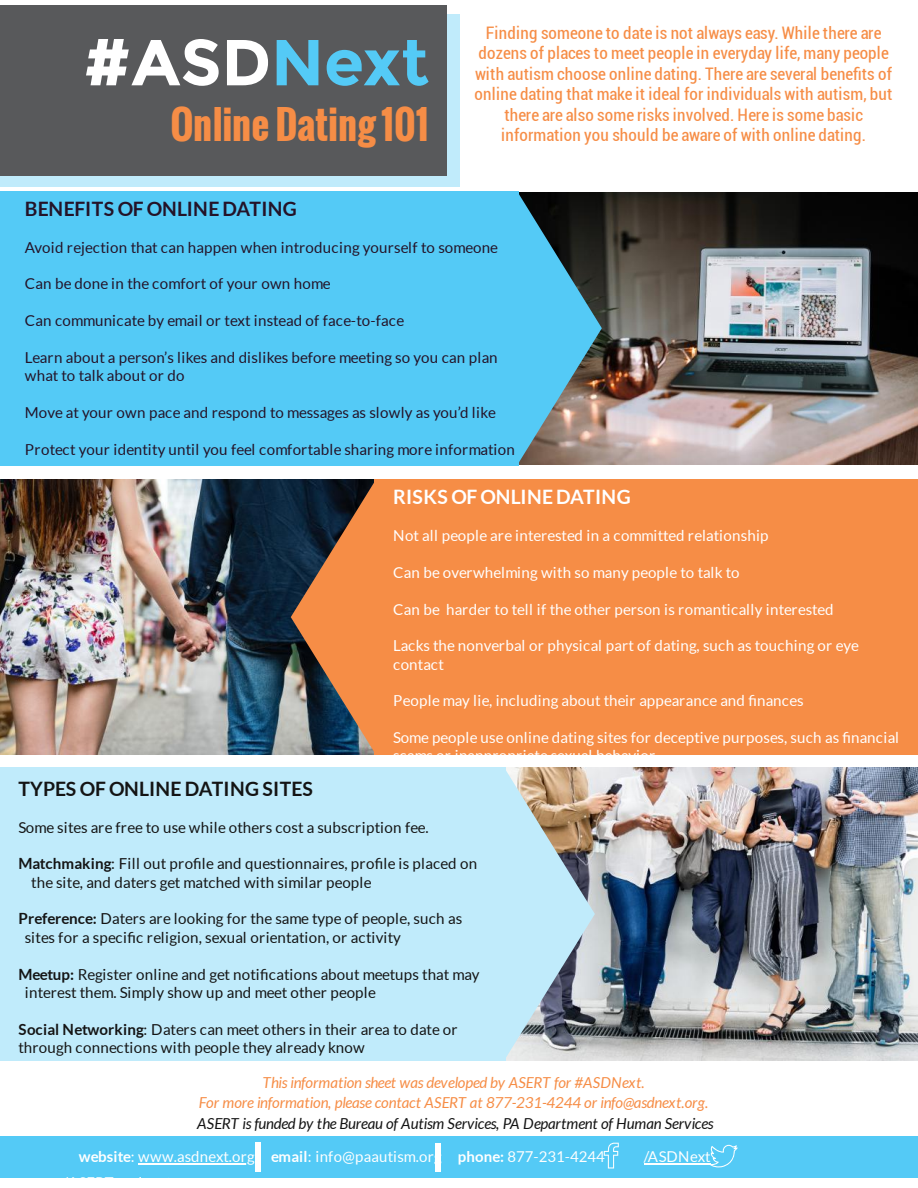
<style>
.page{position:relative;width:918px;height:1188px;background:#fff}
.page>*{position:absolute;margin:0;border:0;box-sizing:border-box;transform-origin:0 0}
.t1{font:700 64.8px "Montserrat";color:#fff}
.t2{font:700 38.85px "Oswald";letter-spacing:-.005em;color:#f68d46}
.t3{font:700 19.5px "Lato";letter-spacing:.015em;color:#141414}
.t4{font:700 19.5px "Lato";letter-spacing:.015em;color:#241328}
.t5{font:700 19.5px "Lato";letter-spacing:.02em;color:#fff}
.t6{font:17.25px/20.5px "Roboto Condensed";letter-spacing:.01em;color:#f68d46;text-align:center}
.t7{font:15.15px/18.3px "Lato";letter-spacing:.015em;color:#141414}
.t8{font:15.15px/18.3px "Lato";letter-spacing:.015em;color:#fff}
.t9{font:15.15px/18.3px "Lato";letter-spacing:.015em;color:#241328}
.t10{font:italic 15.15px/20.5px "Lato";letter-spacing:-.01em;color:#f68d46;text-align:center}
.t11{font:italic 15.15px "Lato";letter-spacing:-.015em;color:#141414}
.t12{font:15.15px "Lato";letter-spacing:-.005em;color:#241328}
.t13{font:15px "Lato";color:#fff}
.t14{font:15px "Lato";letter-spacing:.02em;color:#fff}
.s1{color:#54caf6}
.s2{font-weight:700}
</style>
<div class="page">
<img style="left:595px;top:768px;width:323px;height:293px">
<img style="left:0;top:480px;width:291px;height:275px">
<img style="left:602px;top:192px;width:316px;height:272px">
<div style="left:0;top:191px;width:512px;height:274px;background:#54caf6"></div>
<div style="left:507px;top:191px;width:12px;height:274px;background:#54caf6"></div>
<svg style="left:519px;top:192px;width:83px;height:273px;background:#548798"></svg>
<div style="left:0;top:767px;width:499px;height:294px;background:#c0ebfb"></div>
<div style="left:493px;top:767px;width:13px;height:294px;background:#c0ebfb"></div>
<svg style="left:506px;top:767px;width:89px;height:294px;background:#b2c1c4"></svg>
<div style="left:381px;top:480px;width:537px;height:275px;background:#f68d46"></div>
<div style="left:374px;top:480px;width:13px;height:275px;background:#f68d46"></div>
<svg style="left:291px;top:480px;width:83px;height:275px;background:#8b6247"></svg>
<div style="left:0;top:14px;width:460px;height:173px;background:#c0ebfb"></div>
<div style="left:0;top:5px;width:447px;height:171px;background:#58595b"></div>
<div style="left:0;top:1136px;width:918px;height:41px;background:#54caf6"></div>
<hr style="left:138px;top:1163px;width:117px;height:1px;background:#fff">
<hr style="left:644px;top:1163px;width:67px;height:1px;background:#fff">
<div style="left:255px;top:1143px;width:6px;height:29px;background:#fff"></div>
<div style="left:435px;top:1143px;width:6px;height:28px;background:#fff"></div>
<svg style="left:604px;top:1143px;width:15px;height:26px"></svg>
<svg style="left:710px;top:1145px;width:28px;height:22px"></svg>
<h1 class="t1" style="left:83px;top:24px;width:347px">#ASD<span class="s1">Next</span></h1>
<h2 class="t2" style="left:171px;top:96px;width:259px">Online Dating 101</h2>
<p class="t6" style="left:475px;top:22px;width:419px">Finding someone to date is not always easy. While there are dozens of places to meet people in everyday life, many people with autism choose online dating. There are several benefits of online dating that make it ideal for individuals with autism, but there are also some risks involved. Here is some basic information you should be aware of with online dating.</p>
<p class="t4" style="left:25px;top:198px;width:274px">BENEFITS OF ONLINE DATING</p>
<p class="t9" style="left:25px;top:238px;width:475px">Avoid rejection that can happen when introducing yourself to someone</p>
<p class="t9" style="left:25px;top:275px;width:307px">Can be done in the comfort of your own home</p>
<p class="t12" style="left:25px;top:312px;width:381px">Can communicate by email or text instead of face-to-face</p>
<p class="t9" style="left:25px;top:348px;width:474px">Learn about a person’s likes and dislikes before meeting so you can plan what to talk about or do</p>
<p class="t9" style="left:25px;top:403px;width:473px">Move at your own pace and respond to messages as slowly as you’d like</p>
<p class="t9" style="left:25px;top:440px;width:492px">Protect your identity until you feel comfortable sharing more information</p>
<p class="t5" style="left:393px;top:486px;width:239px">RISKS OF ONLINE DATING</p>
<p class="t8" style="left:393px;top:527px;width:377px">Not all people are interested in a committed relationship</p>
<p class="t8" style="left:393px;top:563px;width:348px">Can be overwhelming with so many people to talk to</p>
<p class="t8" style="left:393px;top:600px;width:442px">Can be harder to tell if the other person is romantically interested</p>
<p class="t8" style="left:393px;top:637px;width:467px">Lacks the nonverbal or physical part of dating, such as touching or eye contact</p>
<p class="t8" style="left:393px;top:692px;width:412px">People may lie, including about their appearance and finances</p>
<p class="t8" style="left:393px;top:728px;width:508px">Some people use online dating sites for deceptive purposes, such as financial scams or inappropriate sexual behavior</p>
<p class="t3" style="left:18px;top:778px;width:296px">TYPES OF ONLINE DATING SITES</p>
<p class="t7" style="left:18px;top:818px;width:412px">Some sites are free to use while others cost a subscription fee.</p>
<p class="t7" style="left:31px;top:855px;width:447px;text-indent:-13px"><span class="s2">Matchmaking</span>: Fill out profile and questionnaires, profile is placed on the site, and daters get matched with similar people</p>
<p class="t7" style="left:25px;top:910px;width:439px;text-indent:-6px"><span class="s2">Preference:</span> Daters are looking for the same type of people, such as sites for a specific religion, sexual orientation, or activity</p>
<p class="t7" style="left:25px;top:965px;width:456px;text-indent:-6px"><span class="s2">Meetup:</span> Register online and get notifications about meetups that may interest them. Simply show up and meet other people</p>
<p class="t7" style="left:18px;top:1020px;width:441px"><span class="s2">Social Networking</span>: Daters can meet others in their area to date or through connections with people they already know</p>
<p class="t10" style="left:199px;top:1072px;width:511px">This information sheet was developed by ASERT for #ASDNext.<br>For more information, please contact ASERT at 877-231-4244 or info@asdnext.org.</p>
<p class="t11" style="left:197px;top:1115px;width:518px">ASERT is funded by the Bureau of Autism Services, PA Department of Human Services</p>
<p class="t13" style="left:79px;top:1148px;width:527px"><span class="s2">website</span>: www.asdnext.org <span class="s2">email</span>: info@paautism.org <span class="s2">phone:</span> 877-231-4244</p>
<p class="t14" style="left:644px;top:1148px;width:69px">/ASDNext</p>
</div>
